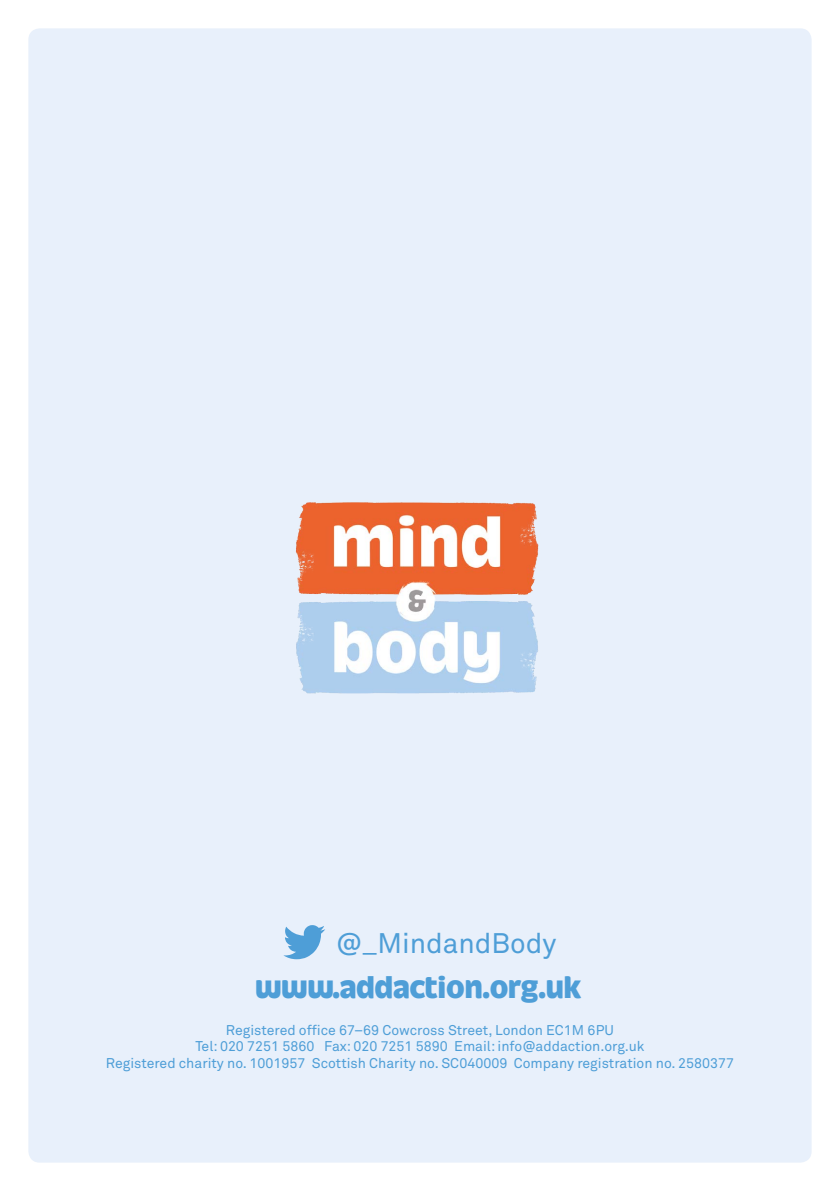
<style>
.page{position:relative;width:840px;height:1191px;background:#fff}
.page>*{position:absolute;margin:0;border:0;box-sizing:border-box;transform-origin:0 0}
.t1{font:900 28px "Addaction";letter-spacing:-.02em;color:#4e9ed7}
.t2{font:28px "Akkurat Std";color:#4e9ed7}
.t3{font:14px/16.8px "Akkurat Std";color:#4e9ed7;text-align:center}
</style>
<div class="page">
<div style="left:28px;top:28px;width:783px;height:1134px;background:#e8f0fb;border-radius:11px"></div>
<img style="left:295px;top:502px;width:244px;height:192px">
<svg style="left:283px;top:925px;width:42px;height:34px"></svg>
<h1 class="t2" style="left:335px;top:927px;width:222px">@_MindandBody</h1>
<h1 class="t1" style="left:255px;top:972px;width:327px">www.addaction.org.uk</h1>
<p class="t3" style="left:106px;top:1021px;width:629px">Registered office 67–69 Cowcross Street, London EC1M 6PU<br>Tel: 020 7251 5860 Fax: 020 7251 5890 Email: info@addaction.org.uk<br>Registered charity no. 1001957 Scottish Charity no. SC040009 Company registration no. 2580377</p>
</div>
